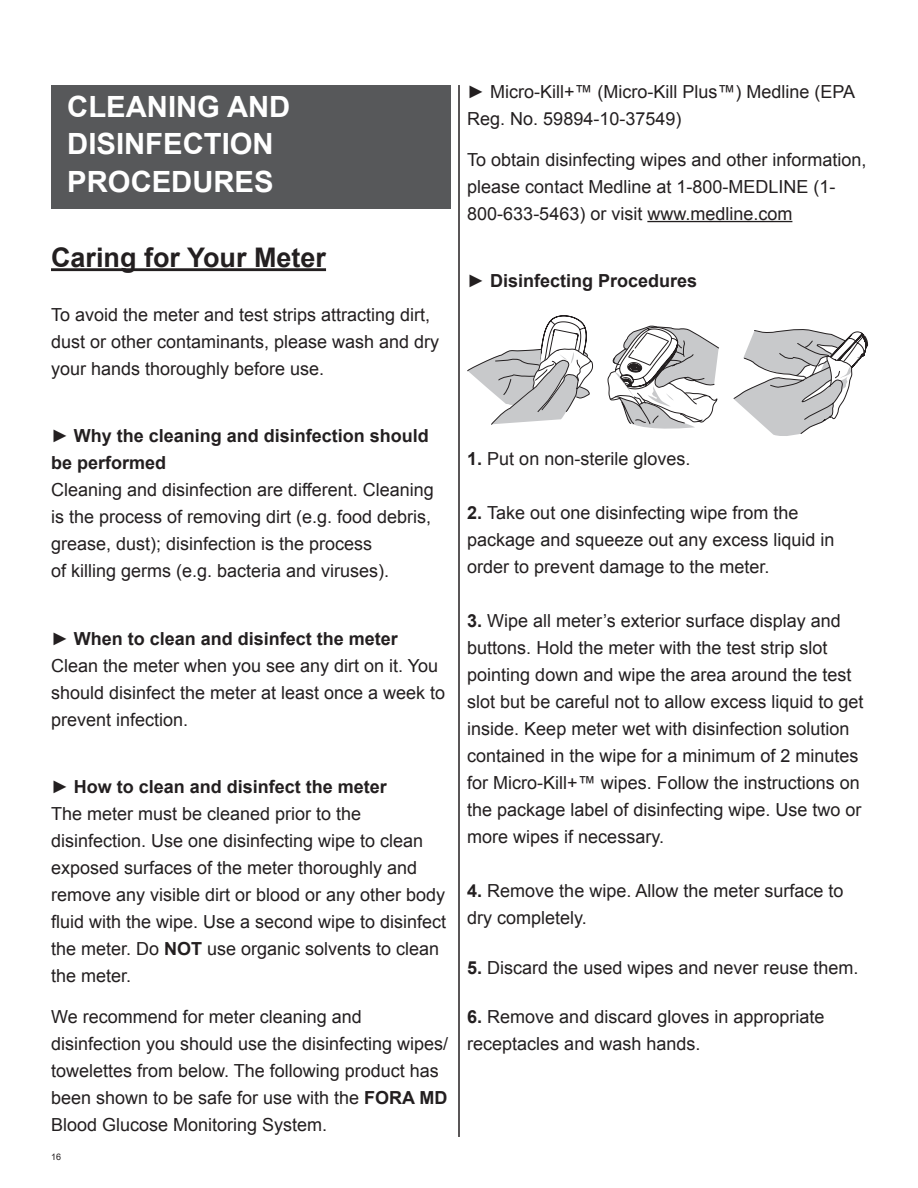
<style>
.page{position:relative;width:918px;height:1188px;background:#fff}
.page>*{position:absolute;margin:0;border:0;box-sizing:border-box;transform-origin:0 0}
.t1{font:700 29.25px "Arial";color:#fff}
.t2{font:700 27px "Arial";color:#231f20}
.t3{font:18px/27px "Arial";color:#231f20}
.t4{font:700 18px/27px "Arial";color:#231f20}
.t5{font:9px "Arial";color:#231f20}
.s1{font-weight:400}
.s2{font-weight:700}
</style>
<div class="page">
<hr style="left:458px;top:85px;width:2px;height:1052px;background:#231f20">
<div style="left:51px;top:85px;width:400px;height:123px;background:#57585a"></div>
<hr style="left:51px;top:268px;width:275px;height:3px;background:#231f20">
<hr style="left:647px;top:221px;width:145px;height:1px;background:#231f20">
<svg style="left:467px;top:315px;width:126px;height:110px"></svg>
<svg style="left:607px;top:325px;width:112px;height:104px"></svg>
<svg style="left:733px;top:329px;width:135px;height:107px"></svg>
<p class="t1" style="left:67px;top:87px;width:225px">CLEANING AND</p>
<p class="t1" style="left:67px;top:125px;width:208px">DISINFECTION</p>
<p class="t1" style="left:67px;top:162px;width:208px">PROCEDURES</p>
<p class="t2" style="left:51px;top:239px;width:277px">Caring for Your Meter</p>
<p class="t3" style="left:51px;top:301px;width:390px">To avoid the meter and test strips attracting dirt, dust or other contaminants, please wash and dry your hands thoroughly before use.</p>
<p class="t3" style="left:467px;top:79px;width:390px">► Micro-Kill+™ (Micro-Kill Plus™) Medline (EPA<br>Reg. No. 59894-10-37549)</p>
<p class="t3" style="left:467px;top:146px;width:401px">To obtain disinfecting wipes and other information, please contact Medline at 1-800-MEDLINE (1-<br>800-633-5463) or visit www.medline.com</p>
<p class="t4" style="left:467px;top:268px;width:231px"><span class="s1">►</span> Disinfecting Procedures</p>
<p class="t4" style="left:51px;top:423px;width:379px"><span class="s1">►</span> Why the cleaning and disinfection should be performed</p>
<p class="t3" style="left:51px;top:477px;width:384px">Cleaning and disinfection are different. Cleaning is the process of removing dirt (e.g. food debris, grease, dust); disinfection is the process</p>
<p class="t3" style="left:51px;top:558px;width:340px">of killing germs (e.g. bacteria and viruses).</p>
<p class="t4" style="left:51px;top:626px;width:348px"><span class="s1">►</span> When to clean and disinfect the meter</p>
<p class="t3" style="left:51px;top:652px;width:396px">Clean the meter when you see any dirt on it. You should disinfect the meter at least once a week to prevent infection.</p>
<p class="t4" style="left:51px;top:774px;width:337px"><span class="s1">►</span> How to clean and disinfect the meter</p>
<p class="t3" style="left:51px;top:801px;width:374px">The meter must be cleaned prior to the disinfection. Use one disinfecting wipe to clean exposed surfaces of the meter thoroughly and</p>
<p class="t3" style="left:51px;top:882px;width:397px">remove any visible dirt or blood or any other body fluid with the wipe. Use a second wipe to disinfect the meter. Do <span class="s2">NOT</span> use organic solvents to clean the meter.</p>
<p class="t3" style="left:51px;top:1003px;width:399px">We recommend for meter cleaning and disinfection you should use the disinfecting wipes/ towelettes from below. The following product has been shown to be safe for use with the <span class="s2">FORA MD </span>Blood Glucose Monitoring System.</p>
<p class="t5" style="left:51px;top:1151px;width:12px">16</p>
<p class="t3" style="left:467px;top:446px;width:225px"><span class="s2">1.</span> Put on non-sterile gloves.</p>
<p class="t3" style="left:467px;top:500px;width:369px"><span class="s2">2.</span> Take out one disinfecting wipe from the package and squeeze out any excess liquid in order to prevent damage to the meter.</p>
<p class="t3" style="left:467px;top:608px;width:398px"><span class="s2">3.</span> Wipe all meter’s exterior surface display and buttons. Hold the meter with the test strip slot pointing down and wipe the area around the test slot but be careful not to allow excess liquid to get inside. Keep meter wet with disinfection solution contained in the wipe for a minimum of 2 minutes for Micro-Kill+™ wipes. Follow the instructions on the package label of disinfecting wipe. Use two or more wipes if necessary.</p>
<p class="t3" style="left:467px;top:878px;width:378px"><span class="s2">4.</span> Remove the wipe. Allow the meter surface to dry completely.</p>
<p class="t3" style="left:467px;top:954px;width:393px"><span class="s2">5.</span> Discard the used wipes and never reuse them.</p>
<p class="t3" style="left:467px;top:1004px;width:359px"><span class="s2">6.</span> Remove and discard gloves in appropriate receptacles and wash hands.</p>
</div>
